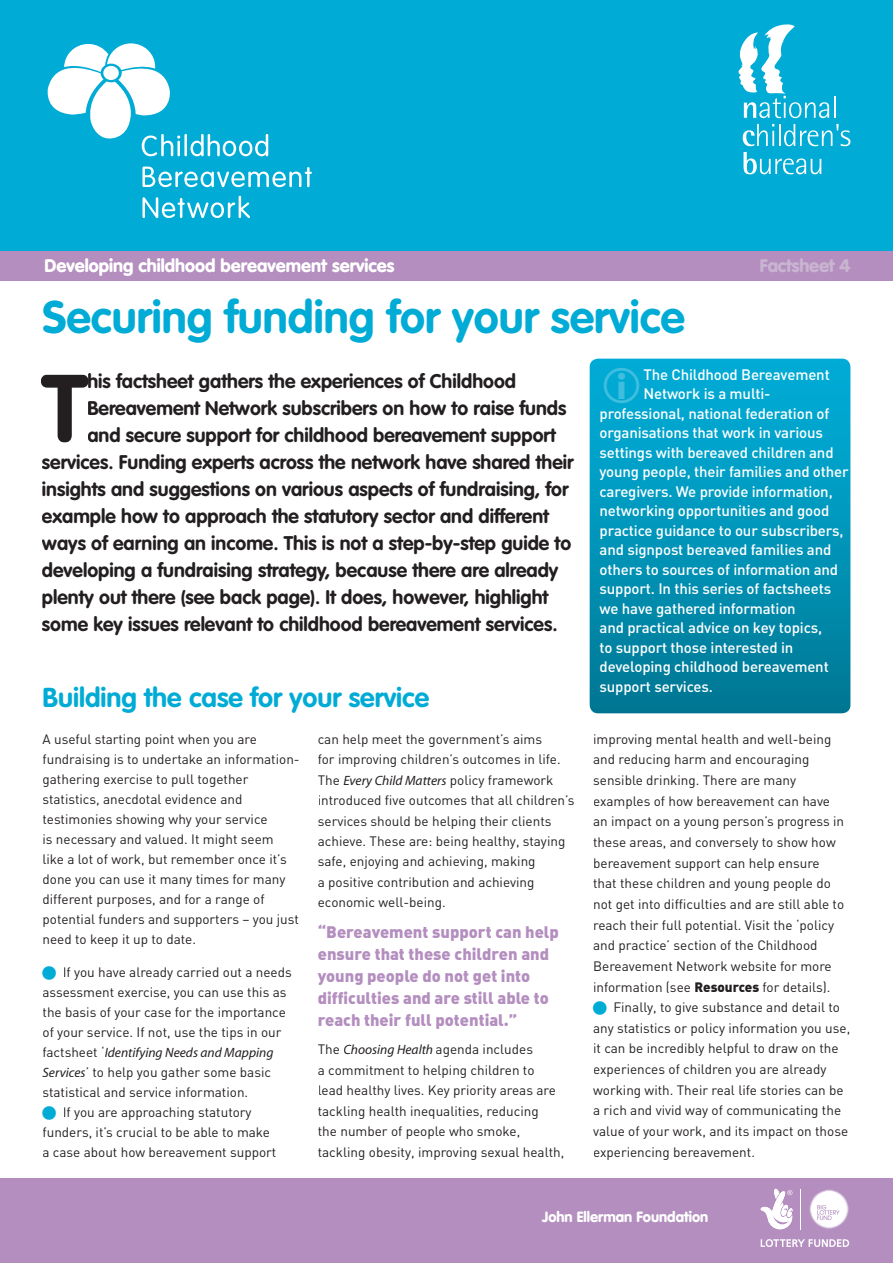
<style>
.page{position:relative;width:893px;height:1263px;background:#fff}
.page>*{position:absolute;margin:0;border:0;box-sizing:border-box;transform-origin:0 0}
.t1{font:700 94.65px "VAG Rounded";color:#231f20}
.t2{font:700 45px "VAG Rounded";color:#00abd5}
.t3{font:700 27px "VAG Rounded";color:#00abd5}
.t4{font:700 19.5px/27px "VAG Rounded";color:#231f20}
.t5{font:900 18px "VAG Rounded";color:#fff}
.t6{font:900 18px "VAG Rounded";letter-spacing:-.01em;color:#c9b5d2}
.t7{font:16.5px/21.9px "DIN Black Alternate";color:#b38ebf}
.t8{font:500 15px "DIN";letter-spacing:-.01em;color:#fff}
.t9{font:900 14.55px "VAG Rounded";color:#fff}
.t10{font:13.5px/20.7px "DIN";color:#231f20}
.t11{font:italic 13.5px "Myriad";color:#231f20}
.s1{color:#00abd5}
.s2{font-family:"DIN";font-style:normal}
.s3{font-family:"Myriad";font-style:italic}
.s4{font-family:"DIN Black Alternate"}
</style>
<div class="page">
<div style="left:0;top:1178px;width:893px;height:85px;background:#b38ebf"></div>
<div style="left:0;top:0;width:893px;height:251px;background:#00abd5"></div>
<hr style="left:184px;top:134px;width:3px;height:22px;background:#fff">
<svg style="left:190px;top:134px;width:78px;height:22px"></svg>
<svg style="left:142px;top:167px;width:170px;height:20px"></svg>
<svg style="left:142px;top:196px;width:108px;height:22px"></svg>
<svg style="left:47px;top:43px;width:133px;height:113px"></svg>
<div style="left:0;top:251px;width:893px;height:30px;background:#b38ebf"></div>
<svg style="left:809px;top:1189px;width:40px;height:40px"></svg>
<svg style="left:761px;top:1239px;width:88px;height:8px"></svg>
<hr style="left:800px;top:1189px;width:1px;height:40px;background:#fff">
<svg style="left:761px;top:1188px;width:32px;height:41px"></svg>
<svg style="left:738px;top:24px;width:91px;height:94px"></svg>
<hr style="left:834px;top:96px;width:2px;height:22px;background:#fff">
<svg style="left:743px;top:124px;width:31px;height:22px"></svg>
<hr style="left:779px;top:124px;width:2px;height:22px;background:#fff">
<svg style="left:784px;top:124px;width:66px;height:22px"></svg>
<svg style="left:743px;top:152px;width:78px;height:22px"></svg>
<div style="left:590px;top:359px;width:260px;height:354px;background:linear-gradient(to bottom,#00afdb,#007996);border-radius:9px"></div>
<svg style="left:88px;top:375px;width:1px;height:13px"></svg>
<svg style="left:88px;top:401px;width:1px;height:14px"></svg>
<svg style="left:604px;top:368px;width:35px;height:36px"></svg>
<h3 class="t5" style="left:44px;top:255px;width:352px">Developing childhood bereavement services</h3>
<h3 class="t6" style="left:760px;top:255px;width:92px">Factsheet 4</h3>
<h2 class="t2" style="left:43px;top:291px;width:644px">Securing funding for your service</h2>
<p class="t8" style="left:643px;top:365px;width:188px">The Childhood Bereavement</p>
<p class="t8" style="left:643px;top:384px;width:129px">Network is a multi-</p>
<p class="t8" style="left:600px;top:404px;width:231px">professional, national federation of</p>
<p class="t8" style="left:600px;top:423px;width:225px">organisations that work in various</p>
<p class="t8" style="left:600px;top:443px;width:236px">settings with bereaved children and</p>
<p class="t8" style="left:600px;top:462px;width:251px">young people, their families and other</p>
<p class="t8" style="left:600px;top:482px;width:235px">caregivers. We provide information,</p>
<p class="t8" style="left:600px;top:501px;width:231px">networking opportunities and good</p>
<p class="t8" style="left:600px;top:521px;width:245px">practice guidance to our subscribers,</p>
<p class="t8" style="left:600px;top:540px;width:233px">and signpost bereaved families and</p>
<p class="t8" style="left:600px;top:560px;width:240px">others to sources of information and</p>
<p class="t8" style="left:600px;top:579px;width:233px">support. In this series of factsheets</p>
<p class="t8" style="left:600px;top:599px;width:198px">we have gathered information</p>
<p class="t8" style="left:600px;top:618px;width:224px">and practical advice on key topics,</p>
<p class="t8" style="left:600px;top:638px;width:195px">to support those interested in</p>
<p class="t8" style="left:600px;top:657px;width:231px">developing childhood bereavement</p>
<p class="t8" style="left:600px;top:677px;width:115px">support services.</p>
<h3 class="t4" style="left:87px;top:367px;width:480px">his factsheet gathers the experiences of Childhood<br>Bereavement Network subscribers on how to raise funds</h3>
<h1 class="t1" style="left:42px;top:353px;width:47px">T</h1>
<p class="t4" style="left:42px;top:421px;width:533px;text-indent:45px">and secure support for childhood bereavement support services. Funding experts across the network have shared their insights and suggestions on various aspects of fundraising, for example how to approach the statutory sector and different ways of earning an income. This is not a step-by-step guide to developing a fundraising strategy, because there are already plenty out there (see back page). It does, however, highlight some key issues relevant to childhood bereavement services.</p>
<h3 class="t3" style="left:43px;top:682px;width:388px">Building the case for your service</h3>
<p class="t10" style="left:43px;top:729px;width:259px;line-height:20px">A useful starting point when you are fundraising is to undertake an information&shy;gathering exercise to pull together statistics, anecdotal evidence and testimonies showing why your service<br>is necessary and valued. It might seem<br>like a lot of work, but remember once it’s done you can use it many times for many different purposes, and for a range of potential funders and supporters – you just need to keep it up to date.</p>
<p class="t10" style="left:43px;top:961px;width:251px;line-height:20px"><span class="s1">■</span> If you have already carried out a needs assessment exercise, you can use this as the basis of your case for the importance of your service. If not, use the tips in our</p>
<p class="t11" style="left:43px;top:1045px;width:232px"><span class="s2">factsheet ‘</span>Identifying Needs and Mapping</p>
<p class="t10" style="left:43px;top:1061px;width:230px;line-height:20px"><span class="s3">Services</span>’ to help you gather some basic statistical and service information.</p>
<p class="t10" style="left:43px;top:1101px;width:235px;line-height:20px"><span class="s1">■</span> If you are approaching statutory funders, it’s crucial to be able to make a case about how bereavement support</p>
<p class="t10" style="left:318px;top:728px;width:258px">can help meet the government’s aims<br>for improving children’s outcomes in life.<br>The <span class="s3">Every Child Matters</span> policy framework introduced five outcomes that all children’s services should be helping their clients achieve. These are: being healthy, staying safe, enjoying and achieving, making<br>a positive contribution and achieving economic well-being.</p>
<p class="t7" style="left:318px;top:920px;width:243px">“Bereavement support can help ensure that these children and young people do not get into difficulties and are still able to reach their full potential.”</p>
<p class="t10" style="left:318px;top:1039px;width:248px">The <span class="s3">Choosing Health</span> agenda includes<br>a commitment to helping children to<br>lead healthy lives. Key priority areas are tackling health inequalities, reducing<br>the number of people who smoke, tackling obesity, improving sexual health,</p>
<p class="t10" style="left:593px;top:728px;width:253px">improving mental health and well-being and reducing harm and encouraging sensible drinking. There are many examples of how bereavement can have an impact on a young person’s progress in these areas, and conversely to show how bereavement support can help ensure that these children and young people do not get into difficulties and are still able to reach their full potential. Visit the ‘policy and practice’ section of the Childhood Bereavement Network website for more information (see <span class="s4">Resources</span> for details).</p>
<p class="t10" style="left:593px;top:997px;width:259px"><span class="s1">■</span> Finally, to give substance and detail to any statistics or policy information you use, it can be incredibly helpful to draw on the experiences of children you are already working with. Their real life stories can be a rich and vivid way of communicating the value of your work, and its impact on those experiencing bereavement.</p>
<p class="t9" style="left:542px;top:1208px;width:168px">John Ellerman Foundation</p>
</div>
